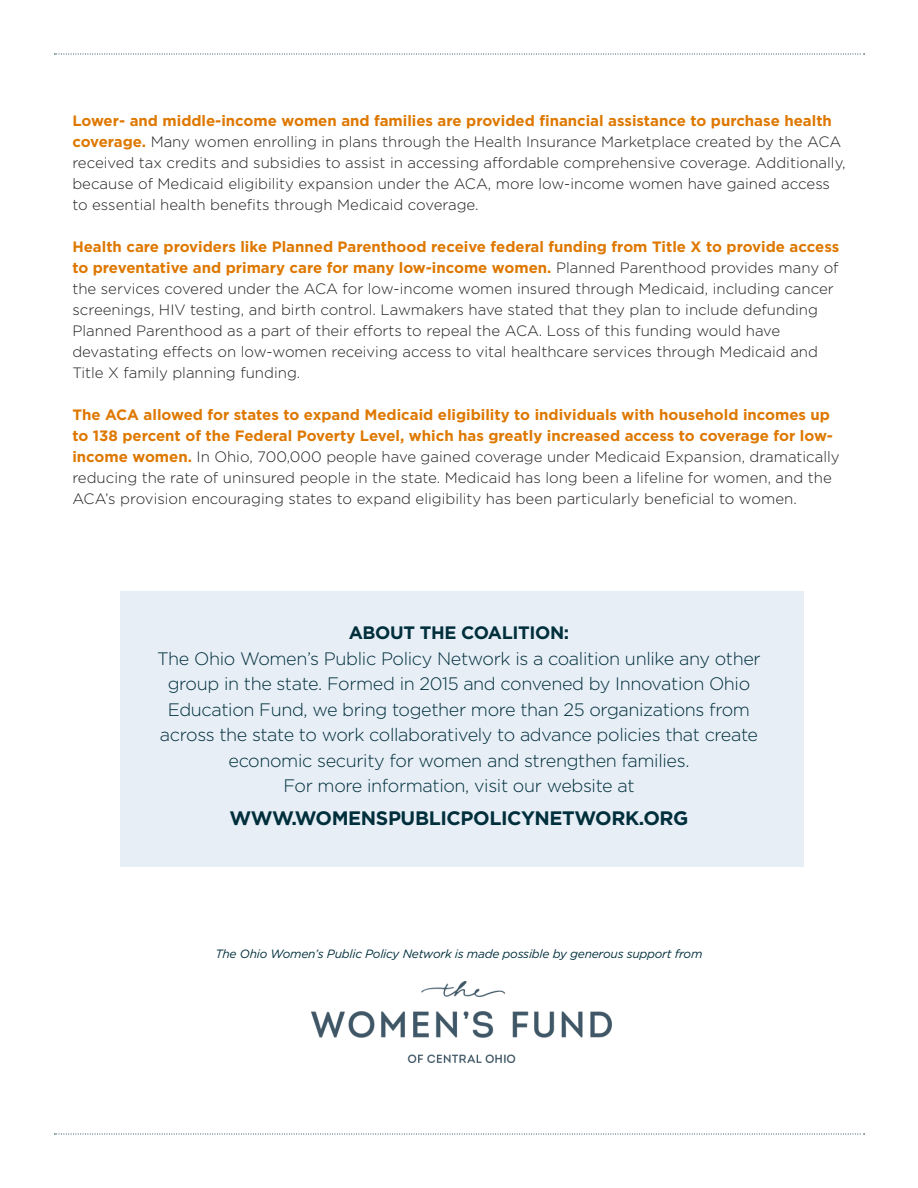
<style>
.page{position:relative;width:918px;height:1188px;background:#fff}
.page>*{position:absolute;margin:0;border:0;box-sizing:border-box;transform-origin:0 0}
.t1{font:700 19.5px "Gotham";letter-spacing:-.02em;color:#002f3c}
.t2{font:300 18px/25.5px "Gotham";letter-spacing:-.02em;color:#002f3c;text-align:center}
.t3{font:700 18px "Gotham";letter-spacing:-.02em;color:#002f3c}
.t4{font:300 15px/21px "Gotham";color:#231f20}
.t5{font:italic 12px "Gotham";letter-spacing:-.02em;color:#002f3c}
.s1{font-weight:700;color:#de7800}
</style>
<div class="page">
<div style="left:120px;top:592px;width:684px;height:275px;background:#e7eef6"></div>
<svg style="left:54px;top:54px;width:811px;height:1px"></svg>
<svg style="left:54px;top:1134px;width:811px;height:1px"></svg>
<img style="left:311px;top:982px;width:301px;height:81px">
<p class="t4" style="left:72px;top:110px;width:775px"><span class="s1">Lower- and middle-income women and families are provided financial assistance to purchase health coverage.</span> Many women enrolling in plans through the Health Insurance Marketplace created by the ACA received tax credits and subsidies to assist in accessing affordable comprehensive coverage. Additionally, because of Medicaid eligibility expansion under the ACA, more low-income women have gained access to essential health benefits through Medicaid coverage.</p>
<p class="t4" style="left:72px;top:236px;width:768px"><span class="s1">Health care providers like Planned Parenthood receive federal funding from Title X to provide access to preventative and primary care for many low-income women.</span> Planned Parenthood provides many of the services covered under the ACA for low-income women insured through Medicaid, including cancer screenings, HIV testing, and birth control. Lawmakers have stated that they plan to include defunding Planned Parenthood as a part of their efforts to repeal the ACA. Loss of this funding would have devastating effects on low-women receiving access to vital healthcare services through Medicaid and Title X family planning funding.</p>
<p class="t4" style="left:72px;top:404px;width:769px"><span class="s1">The ACA allowed for states to expand Medicaid eligibility to individuals with household incomes up to 138 percent of the Federal Poverty Level, which has greatly increased access to coverage for low&shy;income women.</span> In Ohio, 700,000 people have gained coverage under Medicaid Expansion, dramatically reducing the rate of uninsured people in the state. Medicaid has long been a lifeline for women, and the ACA’s provision encouraging states to expand eligibility has been particularly beneficial to women.</p>
<p class="t3" style="left:349px;top:621px;width:222px">ABOUT THE COALITION:</p>
<p class="t2" style="left:157px;top:645px;width:605px">The Ohio Women’s Public Policy Network is a coalition unlike any other group in the state. Formed in 2015 and convened by Innovation Ohio Education Fund, we bring together more than 25 organizations from across the state to work collaboratively to advance policies that create economic security for women and strengthen families.<br>For more information, visit our website at</p>
<p class="t1" style="left:229px;top:805px;width:461px">WWW.WOMENSPUBLICPOLICYNETWORK.ORG</p>
<p class="t5" style="left:216px;top:946px;width:488px">The Ohio Women’s Public Policy Network is made possible by generous support from</p>
</div>
